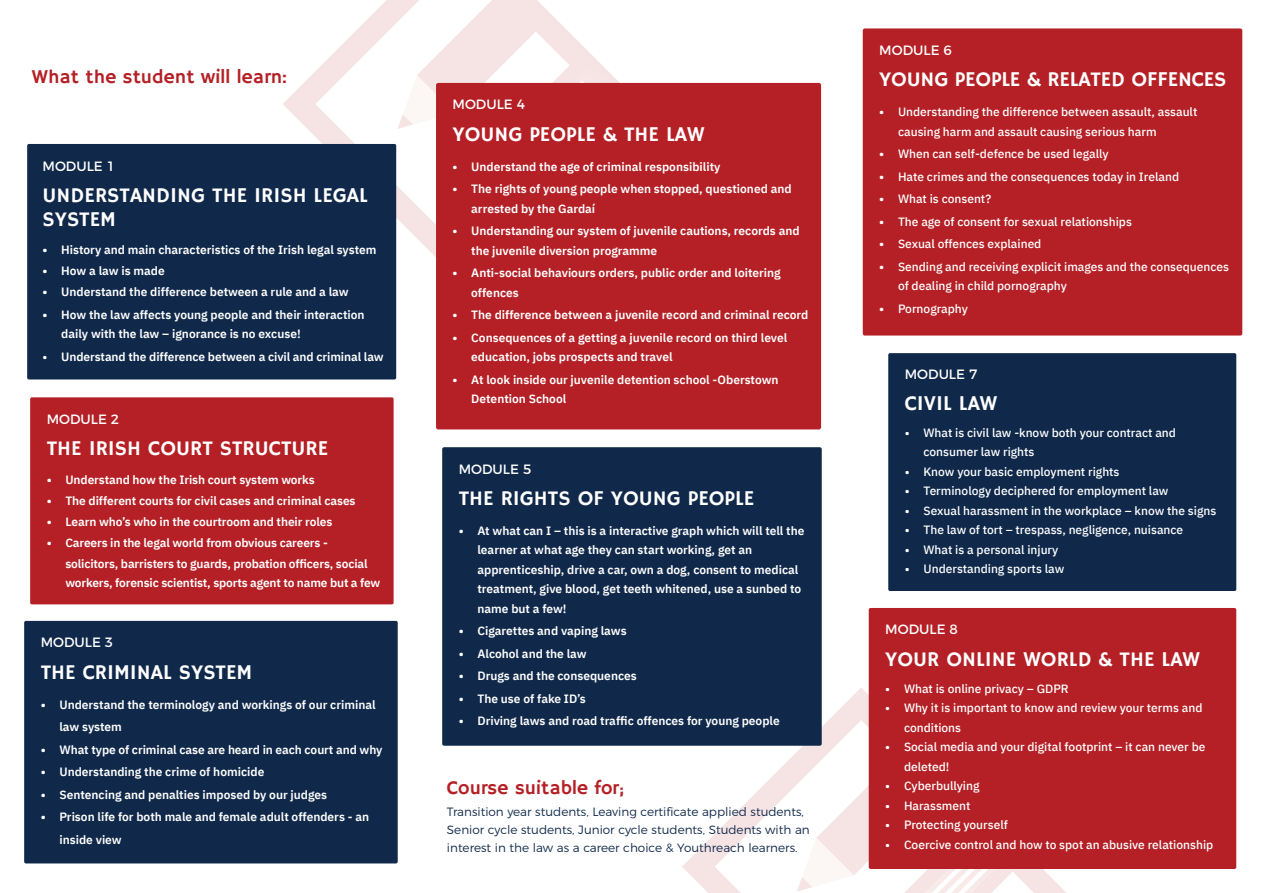
<style>
.page{position:relative;width:1263px;height:893px;background:#fff}
.page>*{position:absolute;margin:0;border:0;box-sizing:border-box;transform-origin:0 0}
.t1{font:21px/24px "Hammersmith One";color:#fff}
.t2{font:19.5px "Hammersmith One";color:#b42025}
.t3{font:13.5px "Montserrat";color:#fff}
.t4{font:600 12px/19.5px "IBM Plex Sans";color:#fff}
.t5{font:500 12px/19.5px "IBM Plex Sans";color:#fff}
.t6{font:300 12px/18px "Montserrat";color:#10294b}
.s1{font-weight:500}
.s2{font-weight:600}
</style>
<div class="page">
<svg style="left:682px;top:687px;width:384px;height:206px"></svg>
<svg style="left:872px;top:869px;width:147px;height:24px"></svg>
<svg style="left:283px;top:0;width:393px;height:318px"></svg>
<svg style="left:473px;top:59px;width:147px;height:24px"></svg>
<div style="left:436px;top:83px;width:385px;height:346px;background:#b42025;border-radius:2px"></div>
<div style="left:442px;top:447px;width:380px;height:299px;background:#10294b;border-radius:2px"></div>
<div style="left:24px;top:621px;width:374px;height:242px;background:#10294b;border-radius:2px"></div>
<div style="left:863px;top:28px;width:379px;height:308px;background:#b42025;border-radius:2px"></div>
<div style="left:888px;top:353px;width:348px;height:238px;background:#10294b;border-radius:2px"></div>
<div style="left:869px;top:608px;width:367px;height:261px;background:#b42025;border-radius:2px"></div>
<div style="left:27px;top:144px;width:369px;height:235px;background:#10294b;border-radius:2px"></div>
<div style="left:30px;top:397px;width:364px;height:207px;background:#b42025;border-radius:2px"></div>
<h2 class="t2" style="left:32px;top:66px;width:257px">What the student will learn:</h2>
<p class="t3" style="left:43px;top:155px;width:74px">MODULE 1</p>
<h1 class="t1" style="left:43px;top:184px;width:327px">UNDERSTANDING THE IRISH LEGAL<br>SYSTEM</h1>
<p class="t4" style="left:43px;top:239px;width:335px">• History and main characteristics of the Irish legal system</p>
<p class="t4" style="left:43px;top:260px;width:124px">• How a law is made</p>
<p class="t4" style="left:43px;top:281px;width:308px">• Understand the difference between a rule and a law</p>
<p class="t4" style="left:61px;top:304px;width:305px;text-indent:-19px">• How the law affects young people and their interaction daily with the law – ignorance is no excuse!</p>
<p class="t4" style="left:43px;top:346px;width:343px"><span class="s1">•</span> Understand the difference between a civil and criminal law</p>
<p class="t3" style="left:47px;top:408px;width:74px">MODULE 2</p>
<h1 class="t1" style="left:47px;top:437px;width:283px">THE IRISH COURT STRUCTURE</h1>
<p class="t4" style="left:47px;top:469px;width:270px">• Understand how the Irish court system works</p>
<p class="t4" style="left:47px;top:490px;width:310px">• The different courts for civil cases and criminal cases</p>
<p class="t4" style="left:47px;top:511px;width:287px">• Learn who’s who in the courtroom and their roles</p>
<p class="t4" style="left:65px;top:531px;width:304px;line-height:21px;text-indent:-19px">• Careers in the legal world from obvious careers - solicitors, barristers to guards, probation officers, social</p>
<p class="t4" style="left:65px;top:572px;width:317px">workers, forensic scientist, sports agent to name but a few</p>
<p class="t3" style="left:41px;top:632px;width:74px">MODULE 3</p>
<h1 class="t1" style="left:41px;top:661px;width:213px">THE CRIMINAL SYSTEM</h1>
<p class="t4" style="left:59px;top:692px;width:318px;line-height:22.5px;text-indent:-19px">• Understand the terminology and workings of our criminal law system</p>
<p class="t4" style="left:41px;top:739px;width:343px">• What type of criminal case are heard in each court and why</p>
<p class="t4" style="left:41px;top:761px;width:225px">• Understanding the crime of homicide</p>
<p class="t4" style="left:41px;top:784px;width:288px">• Sentencing and penalties imposed by our judges</p>
<p class="t4" style="left:59px;top:805px;width:311px;line-height:22.5px;text-indent:-19px">• Prison life for both male and female adult offenders - an inside view</p>
<p class="t3" style="left:452px;top:94px;width:74px">MODULE 4</p>
<h1 class="t1" style="left:452px;top:123px;width:253px">YOUNG PEOPLE &amp; THE LAW</h1>
<p class="t4" style="left:452px;top:156px;width:269px">• Understand the age of criminal responsibility</p>
<p class="t4" style="left:471px;top:178px;width:322px;text-indent:-19px">• The rights of young people when stopped, questioned and arrested by the Gardaí</p>
<p class="t4" style="left:471px;top:220px;width:330px;text-indent:-19px">• Understanding our system of juvenile cautions, records and the juvenile diversion programme</p>
<p class="t4" style="left:471px;top:262px;width:311px;text-indent:-19px">• Anti-social behaviours orders, public order and loitering offences</p>
<p class="t4" style="left:452px;top:304px;width:357px">• The difference between a juvenile record and criminal record</p>
<p class="t4" style="left:471px;top:327px;width:318px;text-indent:-19px">• Consequences of a getting a juvenile record on third level education, jobs prospects and travel</p>
<p class="t4" style="left:471px;top:369px;width:309px;text-indent:-19px">• At look inside our juvenile detention school -Oberstown<br>Detention School</p>
<p class="t3" style="left:459px;top:458px;width:74px">MODULE 5</p>
<h1 class="t1" style="left:459px;top:487px;width:297px">THE RIGHTS OF YOUNG PEOPLE</h1>
<p class="t4" style="left:477px;top:520px;width:328px;text-indent:-19px">• At what can I – this is a interactive graph which will tell the learner at what age they can start working, get an apprenticeship, drive a car, own a dog, consent to medical treatment, give blood, get teeth whitened, use a sunbed to name but a few!</p>
<p class="t4" style="left:459px;top:620px;width:169px">• Cigarettes and vaping laws</p>
<p class="t4" style="left:459px;top:643px;width:130px">• Alcohol and the law</p>
<p class="t4" style="left:459px;top:665px;width:180px">• Drugs and the consequences</p>
<p class="t4" style="left:459px;top:688px;width:129px">• The use of fake ID’s</p>
<p class="t4" style="left:459px;top:710px;width:323px">• Driving laws and road traffic offences for young people</p>
<h2 class="t2" style="left:447px;top:776px;width:179px">Course suitable for;</h2>
<p class="t6" style="left:447px;top:802px;width:364px">Transition year students, Leaving certificate applied students,<br>Senior cycle students, Junior cycle students, Students with an interest in the law as a career choice &amp; Youthreach learners.</p>
<p class="t3" style="left:879px;top:39px;width:74px">MODULE 6</p>
<h1 class="t1" style="left:879px;top:68px;width:348px">YOUNG PEOPLE &amp; RELATED OFFENCES</h1>
<p class="t5" style="left:898px;top:101px;width:301px;text-indent:-19px"><span class="s2">•</span> Understanding the difference between assault, assault causing harm and assault causing serious harm</p>
<p class="t5" style="left:879px;top:143px;width:231px"><span class="s2">•</span> When can self-defence be used legally</p>
<p class="t5" style="left:879px;top:166px;width:301px"><span class="s2">•</span> Hate crimes and the consequences today in Ireland</p>
<p class="t5" style="left:879px;top:188px;width:113px"><span class="s2">•</span> What is consent?</p>
<p class="t5" style="left:879px;top:211px;width:254px"><span class="s2">•</span> The age of consent for sexual relationships</p>
<p class="t5" style="left:879px;top:233px;width:164px"><span class="s2">•</span> Sexual offences explained</p>
<p class="t5" style="left:898px;top:256px;width:333px;text-indent:-19px"><span class="s2">•</span> Sending and receiving explicit images and the consequences of dealing in child pornography</p>
<p class="t5" style="left:879px;top:298px;width:90px"><span class="s2">•</span> Pornography</p>
<p class="t3" style="left:905px;top:363px;width:74px">MODULE 7</p>
<h1 class="t1" style="left:905px;top:392px;width:94px">CIVIL LAW</h1>
<p class="t5" style="left:923px;top:422px;width:254px;text-indent:-19px">• What is civil law -know both your contract and consumer law rights</p>
<p class="t5" style="left:905px;top:461px;width:216px">• Know your basic employment rights</p>
<p class="t5" style="left:905px;top:480px;width:265px">• Terminology deciphered for employment law</p>
<p class="t5" style="left:905px;top:500px;width:313px">• Sexual harassment in the workplace – know the signs</p>
<p class="t5" style="left:905px;top:519px;width:280px">• The law of tort – trespass, negligence, nuisance</p>
<p class="t5" style="left:905px;top:539px;width:155px">• What is a personal injury</p>
<p class="t5" style="left:905px;top:558px;width:161px">• Understanding sports law</p>
<p class="t3" style="left:885px;top:619px;width:74px">MODULE 8</p>
<h1 class="t1" style="left:885px;top:648px;width:316px">YOUR ONLINE WORLD &amp; THE LAW</h1>
<p class="t5" style="left:885px;top:678px;width:185px">• What is online privacy – GDPR</p>
<p class="t5" style="left:904px;top:697px;width:300px;text-indent:-19px">• Why it is important to know and review your terms and conditions</p>
<p class="t5" style="left:904px;top:736px;width:303px;text-indent:-19px">• Social media and your digital footprint – it can never be deleted!</p>
<p class="t5" style="left:885px;top:775px;width:96px">• Cyberbullying</p>
<p class="t5" style="left:885px;top:795px;width:87px">• Harassment</p>
<p class="t5" style="left:885px;top:814px;width:124px">• Protecting yourself</p>
<p class="t5" style="left:885px;top:834px;width:330px">• Coercive control and how to spot an abusive relationship</p>
</div>
